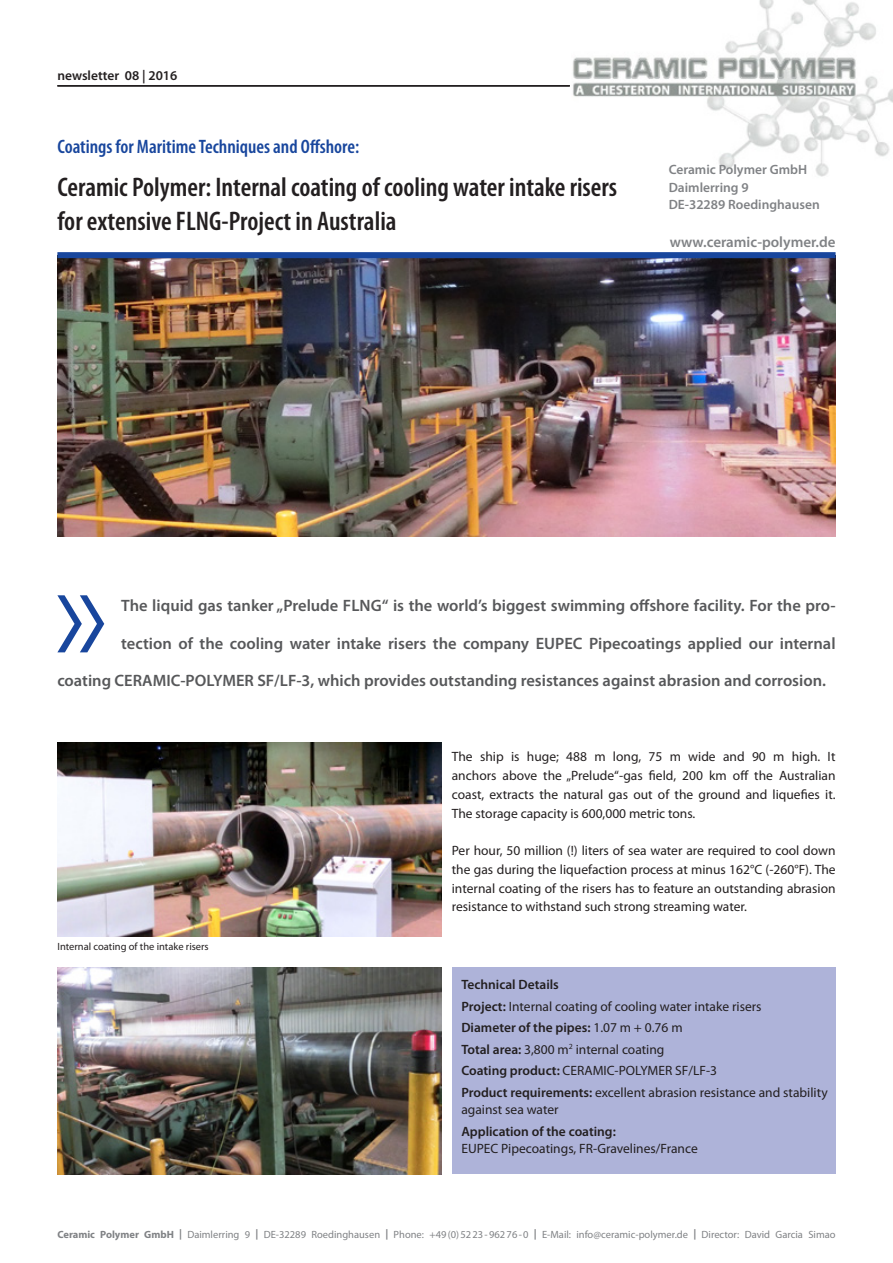
<style>
.page{position:relative;width:893px;height:1263px;background:#fff}
.page>*{position:absolute;margin:0;border:0;box-sizing:border-box;transform-origin:0 0}
.t1{font:600 condensed 27px/34.5px "Myriad Pro";color:#231f20}
.t2{font:600 condensed 19.5px "Myriad Pro";color:#18469d}
.t3{font:600 16.5px "Myriad Pro";color:#57585a}
.t4{font:600 15px "Myriad Pro";color:#808285}
.t5{font:13.5px/18.8px "Myriad Pro";color:#231f20;text-align:justify}
.t6{font:600 13.5px/17.2px "Myriad Pro";color:#808285}
.t7{font:600 13.5px "Myriad Pro";color:#231f20}
.t8{font:10.5px "Myriad Pro";color:#808285}
.t9{font:10.5px "Myriad Pro";color:#231f20}
.s1{font-weight:600}
.s2{font-weight:700}
</style>
<div class="page">
<img style="left:573px;top:0;width:320px;height:177px">
<img style="left:57px;top:258px;width:779px;height:278px">
<img style="left:57px;top:968px;width:384px;height:206px">
<div style="left:452px;top:968px;width:384px;height:206px;background:#aeb3d9"></div>
<div style="left:57px;top:252px;width:779px;height:6px;background:#18469d"></div>
<svg style="left:57px;top:595px;width:47px;height:57px"></svg>
<img style="left:57px;top:743px;width:384px;height:193px">
<hr style="left:57px;top:85px;width:513px;height:2px;background:#231f20">
<p class="t7" style="left:57px;top:67px;width:121px">newsletter 08 | 2016</p>
<h2 class="t2" style="left:57px;top:134px;width:303px">Coatings for Maritime Techniques and Offshore:</h2>
<h1 class="t1" style="left:57px;top:169px;width:561px">Ceramic Polymer: Internal coating of cooling water intake risers for extensive FLNG-Project in Australia</h1>
<p class="t6" style="left:669px;top:161px;width:153px">Ceramic Polymer GmbH<br>Daimlerring 9<br>DE-32289 Roedinghausen</p>
<p class="t4" style="left:670px;top:233px;width:167px">www.ceramic-polymer.de</p>
<p class="t3" style="left:121px;top:595px;width:716px">The liquid gas tanker „Prelude FLNG“ is the world’s biggest swimming offshore facility. For the pro-</p>
<p class="t3" style="left:121px;top:633px;width:716px">tection of the cooling water intake risers the company EUPEC Pipecoatings applied our internal</p>
<p class="t3" style="left:57px;top:670px;width:770px">coating CERAMIC-POLYMER SF/LF-3, which provides outstanding resistances against abrasion and corrosion.</p>
<p class="t9" style="left:57px;top:940px;width:153px">Internal coating of the intake risers</p>
<p class="t5" style="left:452px;top:747px;width:385px">The ship is huge; 488 m long, 75 m wide and 90 m high. It anchors above the „Prelude“-gas field, 200 km off the Australian coast, extracts the natural gas out of the ground and liquefies it.<br>The storage capacity is 600,000 metric tons.</p>
<p class="t5" style="left:452px;top:841px;width:385px">Per hour, 50 million (!) liters of sea water are required to cool down the gas during the liquefaction process at minus 162°C (-260°F). The internal coating of the risers has to feature an outstanding abrasion resistance to withstand such strong streaming water.</p>
<p class="t5" style="left:461px;top:974px;width:368px;line-height:21.5px;text-align:left"><span class="s1">Technical Details<br>Project:</span> Internal coating of cooling water intake risers<br><span class="s1">Diameter of the pipes:</span> 1.07 m + 0.76 m<br><span class="s1">Total area:</span> 3,800 m<sup>2</sup> internal coating<br><span class="s1">Coating product:</span> CERAMIC-POLYMER SF/LF-3<br><span class="s1">Product requirements:</span> excellent abrasion resistance and stability</p>
<p class="t5" style="left:461px;top:1100px;width:99px">against sea water</p>
<p class="t7" style="left:461px;top:1122px;width:156px">Application of the coating:</p>
<p class="t5" style="left:461px;top:1139px;width:238px">EUPEC Pipecoatings, FR-Gravelines/France</p>
<p class="t8" style="left:57px;top:1228px;width:780px"><span class="s2">Ceramic Polymer GmbH |</span> Daimlerring 9 <span class="s2">|</span> DE-32289 Roedinghausen <span class="s2">|</span> Phone: +49(0)5223-96276-0 <span class="s2">|</span> E-Mail: info@ceramic-polymer.de <span class="s2">|</span> Director: David Garcia Simao</p>
</div>
